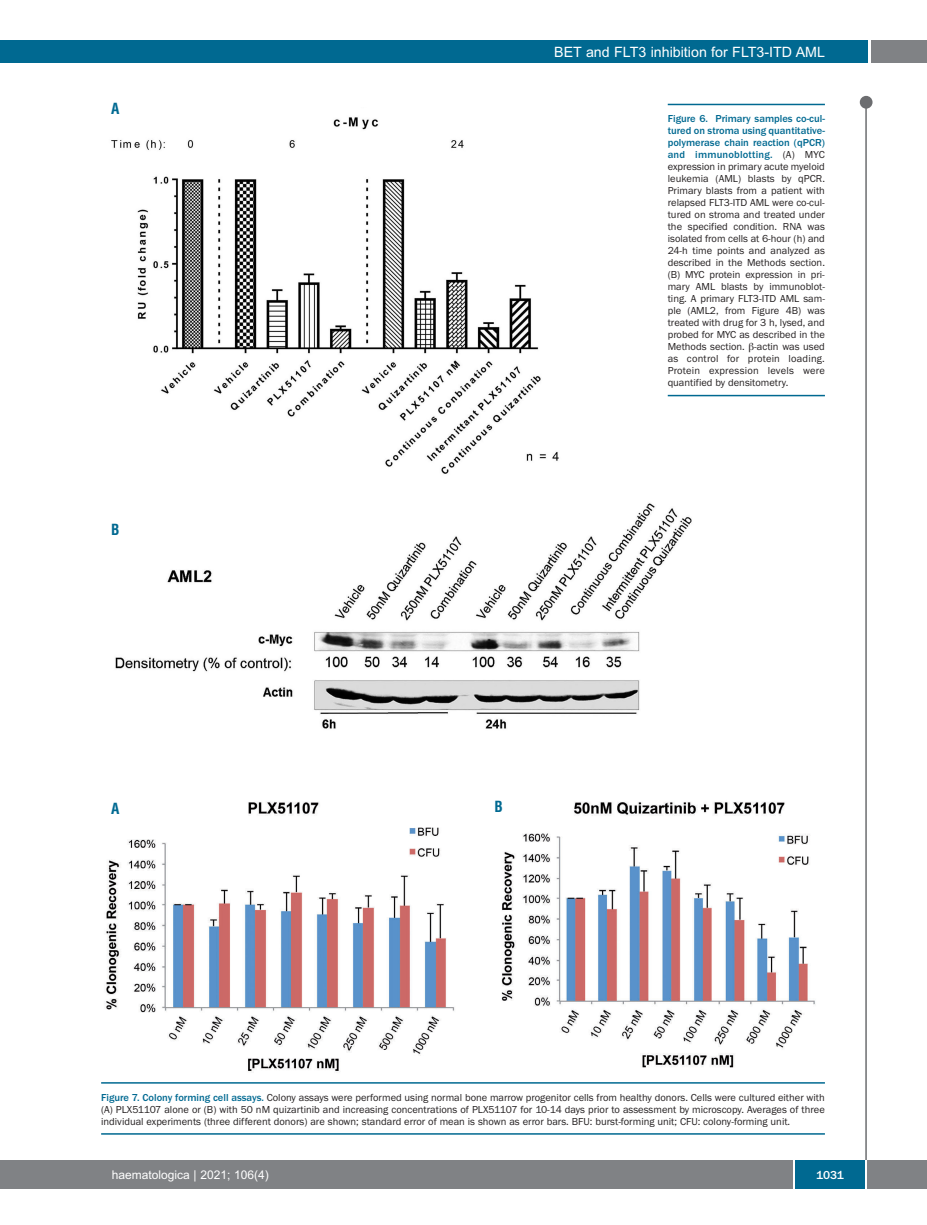
<style>
.page{position:relative;width:927px;height:1225px;background:#fff}
.page>*{position:absolute;margin:0;border:0;box-sizing:border-box;transform-origin:0 0}
.t1{font:700 condensed 15px "Helvetica";color:#006991}
.t2{font:14.25px "Arial";color:#fff}
.t3{font:12px "Arial";color:#fff}
.t4{font:500 12px "Franklin Gothic";color:#fff}
.t5{font:10.5px/12px "Franklin Gothic";color:#231f20;text-align:justify}
.s1{font-weight:500;color:#006991}
</style>
<div class="page">
<div style="left:860px;top:96px;width:12px;height:13px;background:#6c6d70;border-radius:50%"></div>
<hr style="left:865px;top:98px;width:2px;height:1062px;background:#6c6d70">
<div style="left:871px;top:40px;width:56px;height:22px;background:#808285"></div>
<div style="left:18px;top:40px;width:849px;height:22px;background:#006991"></div>
<div style="left:17px;top:1160px;width:910px;height:28px;background:#808285"></div>
<div style="left:795px;top:1160px;width:70px;height:28px;background:#006991"></div>
<hr style="left:793px;top:1160px;width:2px;height:28px;background:#fff">
<hr style="left:865px;top:1160px;width:2px;height:28px;background:#fff">
<div style="left:0;top:40px;width:19px;height:22px;background:#006991"></div>
<div style="left:0;top:1160px;width:18px;height:28px;background:#808285"></div>
<img style="left:111px;top:117px;width:590px;height:612px">
<hr style="left:668px;top:104px;width:157px;height:1px;background:#006991">
<hr style="left:668px;top:395px;width:157px;height:1px;background:#006991">
<img style="left:106px;top:802px;width:709px;height:270px">
<hr style="left:101px;top:1082px;width:724px;height:1px;background:#006991">
<hr style="left:101px;top:1133px;width:724px;height:1px;background:#006991">
<h1 class="t1" style="left:111px;top:100px;width:10px">A</h1>
<h1 class="t1" style="left:111px;top:521px;width:10px">B</h1>
<h2 class="t2" style="left:554px;top:44px;width:272px">BET and FLT3 inhibition for FLT3-ITD AML</h2>
<p class="t5" style="left:668px;top:113px;width:159px"><span class="s1">Figure 6. Primary samples co-cul&shy;tured on stroma using quantitative&shy;polymerase chain reaction (qPCR) and immunoblotting.</span> (A) MYC expression in primary acute myeloid leukemia (AML) blasts by qPCR.<br>Primary blasts from a patient with relapsed FLT3-ITD AML were co-cul&shy;tured on stroma and treated under the specified condition. RNA was isolated from cells at 6-hour (h) and 24-h time points and analyzed as described in the Methods section. (B) MYC protein expression in pri&shy;mary AML blasts by immunoblot&shy;ting. A primary FLT3-ITD AML sam&shy;ple (AML2, from Figure 4B) was treated with drug for 3 h, lysed, and probed for MYC as described in the Methods section. -actin was used as control for protein loading.<br>Protein expression levels were quantified by densitometry.</p>
<h1 class="t1" style="left:111px;top:800px;width:10px">A</h1>
<h1 class="t1" style="left:494px;top:798px;width:10px">B</h1>
<p class="t5" style="left:101px;top:1091px;width:725px"><span class="s1">Figure 7. Colony forming cell assays.</span> Colony assays were performed using normal bone marrow progenitor cells from healthy donors. Cells were cultured either with (A) PLX51107 alone or (B) with 50 nM quizartinib and increasing concentrations of PLX51107 for 10-14 days prior to assessment by microscopy. Averages of three individual experiments (three different donors) are shown; standard error of mean is shown as error bars. BFU: burst-forming unit; CFU: colony-forming unit.</p>
<p class="t3" style="left:112px;top:1167px;width:158px">haematologica | 2021; 106(4)</p>
<p class="t4" style="left:816px;top:1167px;width:29px">1031</p>
</div>
